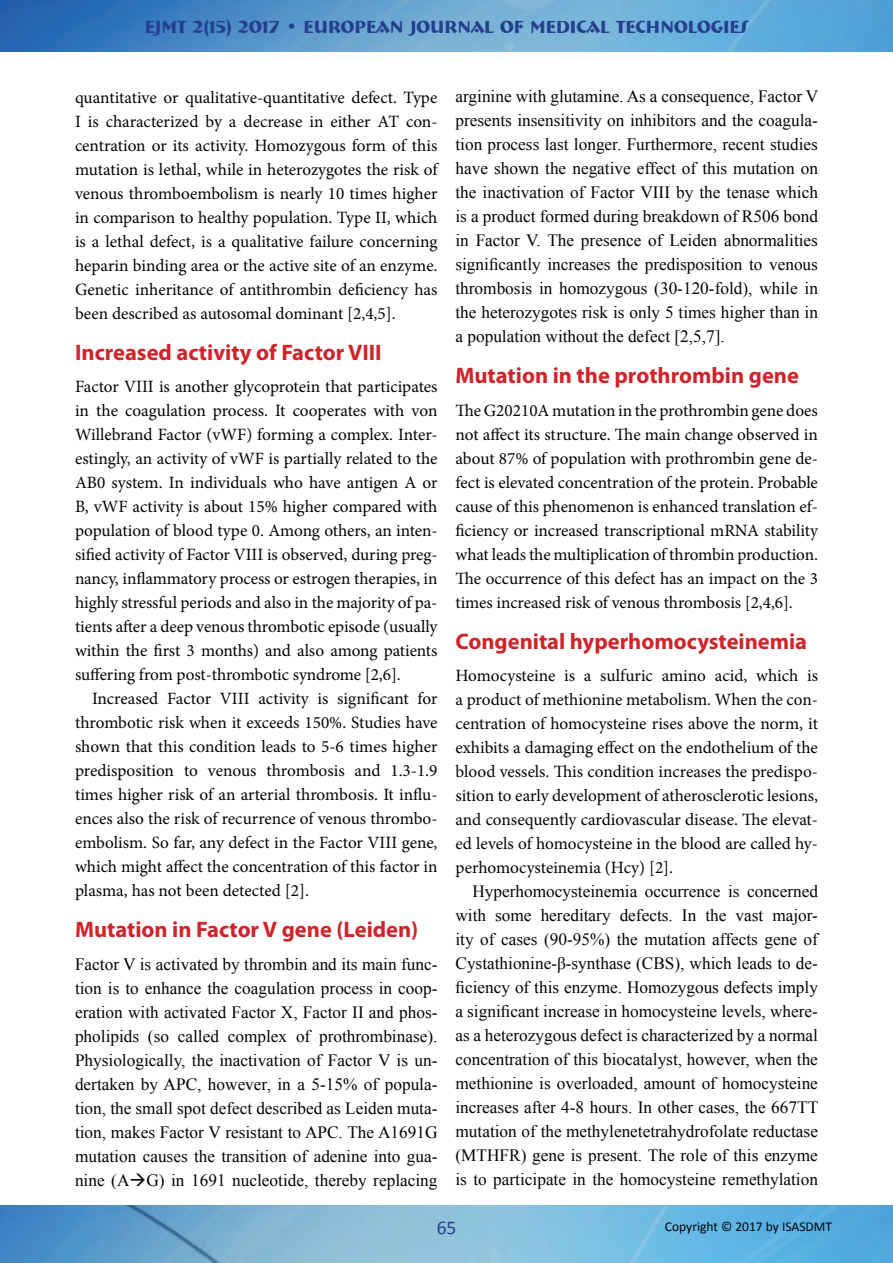
<style>
.page{position:relative;width:893px;height:1263px;background:#fff}
.page>*{position:absolute;margin:0;border:0;box-sizing:border-box;transform-origin:0 0}
.t1{font:700 22.5px "Myriad Pro";color:#d1232a}
.t2{font:19.5px "Calibri";color:#253f8e}
.t3{font:700 18px "Bremen BT";color:#253f8e}
.t4{font:17.25px/24px "Minion Pro";letter-spacing:-.005em;color:#040503;text-align:justify}
.t5{font:17.25px/24px "Times New Roman";color:#040503;text-align:justify}
.t6{font:13.5px "Calibri";color:#040503}
</style>
<div class="page">
<img style="left:0;top:0;width:893px;height:52px">
<img style="left:0;top:1205px;width:893px;height:58px">
<p class="t3" style="left:145px;top:15px;width:605px">EJMT 2(15) 2017 • EUROPEAN JOURNAL OF MEDICAL TECHNOLOGIES</p>
<p class="t4" style="left:75px;top:85px;width:364px">quantitative or qualitative-quantitative defect. Type I is characterized by a decrease in either AT con&shy;centration or its activity. Homozygous form of this mutation is lethal, while in heterozygotes the risk of venous thromboembolism is nearly 10 times higher in comparison to healthy population. Type II, which is a lethal defect, is a qualitative failure concerning heparin binding area or the active site of an enzyme.<br>Genetic inheritance of antithrombin deficiency has been described as autosomal dominant [2,4,5].</p>
<h1 class="t1" style="left:75px;top:337px;width:308px">Increased activity of Factor VIII</h1>
<p class="t4" style="left:75px;top:375px;width:364px">Factor VIII is another glycoprotein that participates in the coagulation process. It cooperates with von Willebrand Factor (vWF) forming a complex. Inter&shy;estingly, an activity of vWF is partially related to the AB0 system. In individuals who have antigen A or B, vWF activity is about 15% higher compared with population of blood type 0. Among others, an inten&shy;sified activity of Factor VIII is observed, during preg&shy;nancy, inflammatory process or estrogen therapies, in highly stressful periods and also in the majority of pa&shy;tients after a deep venous thrombotic episode (usually within the first 3 months) and also among patients suffering from post-thrombotic syndrome [2,6].</p>
<p class="t4" style="left:75px;top:687px;width:364px;text-indent:17px">Increased Factor VIII activity is significant for thrombotic risk when it exceeds 150%. Studies have shown that this condition leads to 5-6 times higher predisposition to venous thrombosis and 1.3-1.9 times higher risk of an arterial thrombosis. It influ&shy;ences also the risk of recurrence of venous thrombo&shy;embolism. So far, any defect in the Factor VIII gene, which might affect the concentration of this factor in plasma, has not been detected [2].</p>
<h1 class="t1" style="left:75px;top:915px;width:345px">Mutation in Factor V gene (Leiden)</h1>
<p class="t5" style="left:75px;top:952px;width:364px">Factor V is activated by thrombin and its main func&shy;tion is to enhance the coagulation process in coop&shy;eration with activated Factor X, Factor II and phos&shy;pholipids (so called complex of prothrombinase).<br>Physiologically, the inactivation of Factor V is un&shy;dertaken by APC, however, in a 5-15% of popula&shy;tion, the small spot defect described as Leiden muta&shy;tion, makes Factor V resistant to APC. The A1691G mutation causes the transition of adenine into gua&shy;nine (A→G) in 1691 nucleotide, thereby replacing</p>
<p class="t5" style="left:455px;top:84px;width:364px">arginine with glutamine. As a consequence, Factor V presents insensitivity on inhibitors and the coagula&shy;tion process last longer. Furthermore, recent studies have shown the negative effect of this mutation on the inactivation of Factor VIII by the tenase which is a product formed during breakdown of R506 bond in Factor V. The presence of Leiden abnormalities significantly increases the predisposition to venous thrombosis in homozygous (30-120-fold), while in the heterozygotes risk is only 5 times higher than in a population without the defect [2,5,7].</p>
<h1 class="t1" style="left:455px;top:361px;width:345px">Mutation in the prothrombin gene</h1>
<p class="t4" style="left:455px;top:398px;width:364px">The G20210A mutation in the prothrombin gene does not affect its structure. The main change observed in about 87% of population with prothrombin gene de&shy;fect is elevated concentration of the protein. Probable cause of this phenomenon is enhanced translation ef&shy;ficiency or increased transcriptional mRNA stability what leads the multiplication of thrombin production.<br>The occurrence of this defect has an impact on the 3 times increased risk of venous thrombosis [2,4,6].</p>
<h1 class="t1" style="left:455px;top:626px;width:353px">Congenital hyperhomocysteinemia</h1>
<p class="t4" style="left:455px;top:664px;width:364px">Homocysteine is a sulfuric amino acid, which is a product of methionine metabolism. When the con&shy;centration of homocysteine rises above the norm, it exhibits a damaging effect on the endothelium of the blood vessels. This condition increases the predispo&shy;sition to early development of atherosclerotic lesions, and consequently cardiovascular disease. The elevat&shy;ed levels of homocysteine in the blood are called hy&shy;perhomocysteinemia (Hcy) [2].</p>
<p class="t5" style="left:455px;top:879px;width:364px;text-indent:17px">Hyperhomocysteinemia occurrence is concerned with some hereditary defects. In the vast major&shy;ity of cases (90-95%) the mutation affects gene of Cystathionine-β-synthase (CBS), which leads to de&shy;ficiency of this enzyme. Homozygous defects imply a significant increase in homocysteine levels, where&shy;as a heterozygous defect is characterized by a normal concentration of this biocatalyst, however, when the methionine is overloaded, amount of homocysteine increases after 4-8 hours. In other cases, the 667TT mutation of the methylenetetrahydrofolate reductase (MTHFR) gene is present. The role of this enzyme is to participate in the homocysteine remethylation</p>
<p class="t2" style="left:437px;top:1215px;width:21px">65</p>
<p class="t6" style="left:665px;top:1218px;width:169px">Copyright © 2017 by ISASDMT</p>
</div>
